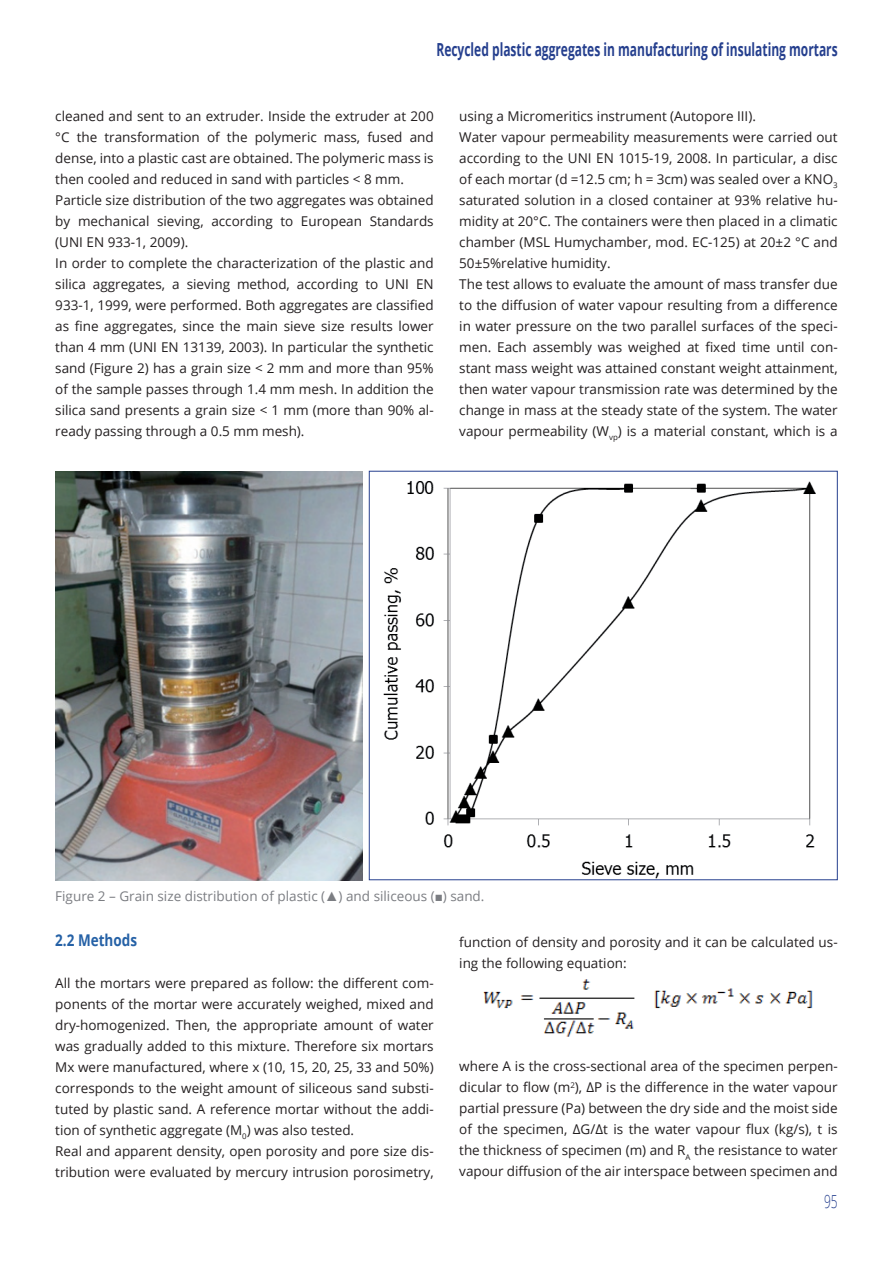
<style>
.page{position:relative;width:893px;height:1263px;background:#fff}
.page>*{position:absolute;margin:0;border:0;box-sizing:border-box;transform-origin:0 0}
.t1{font:700 18px "Open Sans";color:#253f8e;scale:.67 1}
.t2{font:300 18px "Open Sans";color:#253f8e;scale:.67 1}
.t3{font:700 16.2px "Open Sans";color:#2561a6;scale:.83 1}
.t4{font:13.5px/21px "Open Sans";color:#231f20}
.t5{font:13.5px "Open Sans";color:#7b7d82}
.s1{font-family:"Arial"}
</style>
<div class="page">
<img style="left:55px;top:471px;width:308px;height:409px">
<img style="left:383px;top:481px;width:433px;height:397px">
<img style="left:484px;top:979px;width:329px;height:58px">
<h1 class="t1" style="left:436px;top:37px;width:600px">Recycled plastic aggregates in manufacturing of insulating mortars</h1>
<p class="t4" style="left:55px;top:105px;width:380px">cleaned and sent to an extruder. Inside the extruder at 200 °C the transformation of the polymeric mass, fused and dense, into a plastic cast are obtained. The polymeric mass is then cooled and reduced in sand with particles &lt; 8 mm.<br>Particle size distribution of the two aggregates was obtained by mechanical sieving, according to European Standards (UNI EN 933-1, 2009).<br>In order to complete the characterization of the plastic and silica aggregates, a sieving method, according to UNI EN 933-1, 1999, were performed. Both aggregates are classified as fine aggregates, since the main sieve size results lower than 4 mm (UNI EN 13139, 2003). In particular the synthetic sand (Figure 2) has a grain size &lt; 2 mm and more than 95% of the sample passes through 1.4 mm mesh. In addition the silica sand presents a grain size &lt; 1 mm (more than 90% al&shy;ready passing through a 0.5 mm mesh).</p>
<p class="t4" style="left:459px;top:105px;width:380px">using a Micromeritics instrument (Autopore III).<br>Water vapour permeability measurements were carried out according to the UNI EN 1015-19, 2008. In particular, a disc of each mortar (d =12.5 cm; h = 3cm) was sealed over a KNO<sub>3 </sub>saturated solution in a closed container at 93% relative hu&shy;midity at 20°C. The containers were then placed in a climatic chamber (MSL Humychamber, mod. EC-125) at 20±2 °C and 50±5%relative humidity.<br>The test allows to evaluate the amount of mass transfer due to the diffusion of water vapour resulting from a difference in water pressure on the two parallel surfaces of the speci&shy;men. Each assembly was weighed at fixed time until con&shy;stant mass weight was attained constant weight attainment, then water vapour transmission rate was determined by the change in mass at the steady state of the system. The water vapour permeability (W<sub>vp</sub>) is a material constant, which is a</p>
<p class="t5" style="left:55px;top:887px;width:431px">Figure 2 – Grain size distribution of plastic (<span class="s1">▲</span>) and siliceous (<span class="s1">■</span>) sand.</p>
<p class="t3" style="left:55px;top:928px;width:100px">2.2 Methods</p>
<p class="t4" style="left:55px;top:972px;width:380px">All the mortars were prepared as follow: the different com&shy;ponents of the mortar were accurately weighed, mixed and dry-homogenized. Then, the appropriate amount of water was gradually added to this mixture. Therefore six mortars Mx were manufactured, where x (10, 15, 20, 25, 33 and 50%) corresponds to the weight amount of siliceous sand substi&shy;tuted by plastic sand. A reference mortar without the addi&shy;tion of synthetic aggregate (M<sub>0</sub>) was also tested.<br>Real and apparent density, open porosity and pore size dis&shy;tribution were evaluated by mercury intrusion porosimetry,</p>
<p class="t4" style="left:459px;top:931px;width:380px">function of density and porosity and it can be calculated us&shy;ing the following equation:</p>
<p class="t4" style="left:459px;top:1055px;width:380px;text-align:justify">where A is the cross-sectional area of the specimen perpen&shy;dicular to flow (m<sup>2</sup>), ∆P is the difference in the water vapour partial pressure (Pa) between the dry side and the moist side of the specimen, ∆G/∆t is the water vapour flux (kg/s), t is the thickness of specimen (m) and R<sub>A</sub> the resistance to water vapour diffusion of the air interspace between specimen and</p>
<h1 class="t2" style="left:824px;top:1189px;width:22px">95</h1>
</div>
